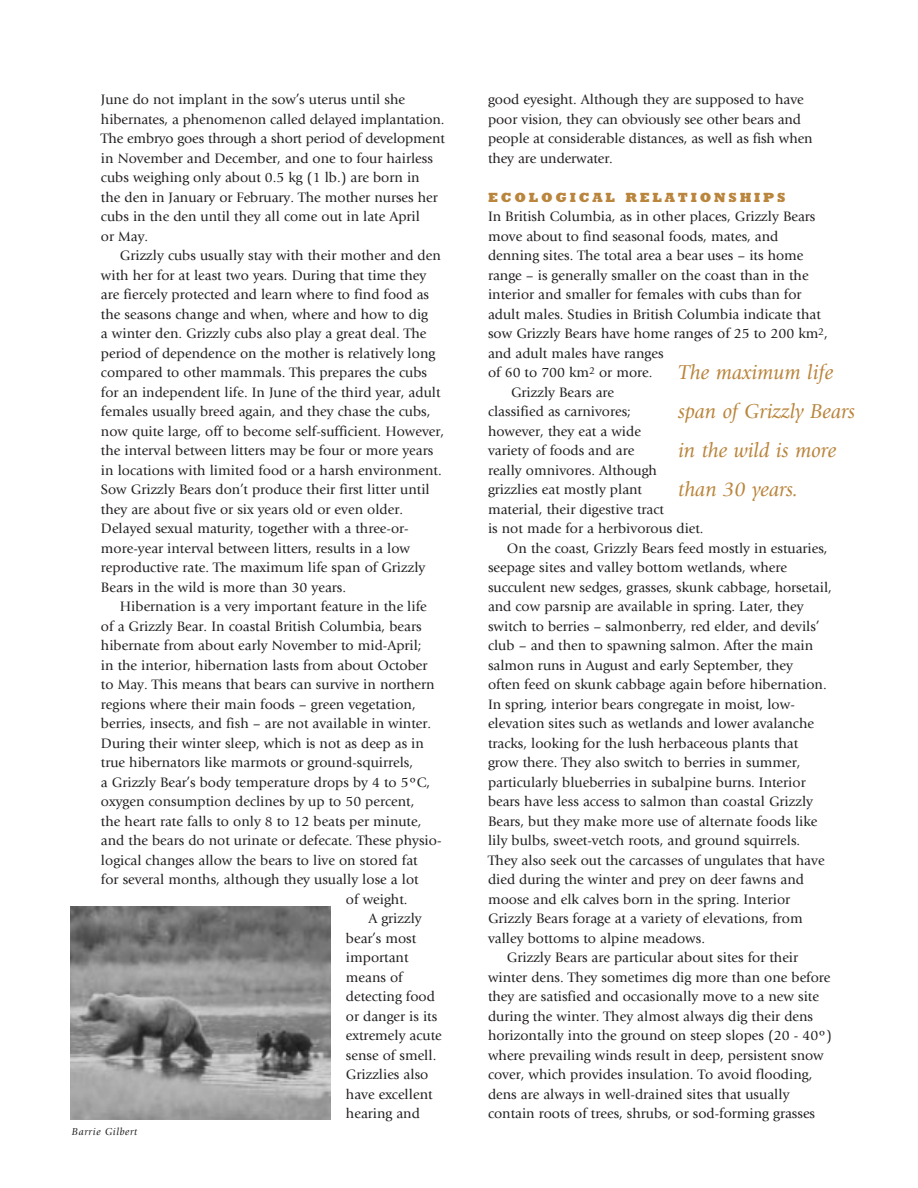
<style>
.page{position:relative;width:918px;height:1188px;background:#fff}
.page>*{position:absolute;margin:0;border:0;box-sizing:border-box;transform-origin:0 0}
.t1{font:italic 21px/39px "Giovanni";color:#ba853d}
.t2{font:14.25px/19.5px "Giovanni";color:#231f20}
.t3{font:800 13.5px "Rockwell";letter-spacing:.205em;color:#ba853d}
.t4{font:italic 10.5px "Giovanni";letter-spacing:.055em;color:#231f20}
</style>
<div class="page">
<img style="left:70px;top:907px;width:261px;height:212px">
<p class="t2" style="left:101px;top:91px;width:345px">June do not implant in the sow’s uterus until she hibernates, a phenomenon called delayed implantation.<br>The embryo goes through a short period of development in November and December, and one to four hairless cubs weighing only about 0.5 kg (1 lb.) are born in<br>the den in January or February. The mother nurses her cubs in the den until they all come out in late April<br>or May.</p>
<p class="t2" style="left:101px;top:247px;width:345px;text-indent:19px">Grizzly cubs usually stay with their mother and den with her for at least two years. During that time they are fiercely protected and learn where to find food as the seasons change and when, where and how to dig<br>a winter den. Grizzly cubs also play a great deal. The period of dependence on the mother is relatively long compared to other mammals. This prepares the cubs for an independent life. In June of the third year, adult females usually breed again, and they chase the cubs, now quite large, off to become self-sufficient. However, the interval between litters may be four or more years in locations with limited food or a harsh environment.<br>Sow Grizzly Bears don’t produce their first litter until they are about five or six years old or even older.<br>Delayed sexual maturity, together with a three-or&shy;more-year interval between litters, results in a low reproductive rate. The maximum life span of Grizzly Bears in the wild is more than 30 years.</p>
<p class="t2" style="left:120px;top:598px;width:308px">Hibernation is a very important feature in the life</p>
<p class="t2" style="left:101px;top:618px;width:322px">of a Grizzly Bear. In coastal British Columbia, bears</p>
<p class="t2" style="left:101px;top:637px;width:322px">hibernate from about early November to mid-April;</p>
<p class="t2" style="left:101px;top:657px;width:328px">in the interior, hibernation lasts from about October</p>
<p class="t2" style="left:101px;top:676px;width:335px">to May. This means that bears can survive in northern</p>
<p class="t2" style="left:101px;top:696px;width:316px">regions where their main foods – green vegetation,</p>
<p class="t2" style="left:101px;top:715px;width:332px">berries, insects, and fish – are not available in winter.</p>
<p class="t2" style="left:101px;top:735px;width:324px">During their winter sleep, which is not as deep as in</p>
<p class="t2" style="left:101px;top:754px;width:314px">true hibernators like marmots or ground-squirrels,</p>
<p class="t2" style="left:101px;top:774px;width:331px">a Grizzly Bear’s body temperature drops by 4 to 5ºC,</p>
<p class="t2" style="left:101px;top:793px;width:315px">oxygen consumption declines by up to 50 percent,</p>
<p class="t2" style="left:101px;top:813px;width:322px">the heart rate falls to only 8 to 12 beats per minute,</p>
<p class="t2" style="left:101px;top:832px;width:342px">and the bears do not urinate or defecate. These physio-</p>
<p class="t2" style="left:101px;top:852px;width:318px">logical changes allow the bears to live on stored fat</p>
<p class="t2" style="left:101px;top:871px;width:319px">for several months, although they usually lose a lot</p>
<p class="t2" style="left:346px;top:891px;width:63px">of weight.</p>
<p class="t2" style="left:368px;top:910px;width:55px">A grizzly</p>
<p class="t2" style="left:346px;top:930px;width:72px">bear’s most</p>
<p class="t2" style="left:346px;top:949px;width:64px">important</p>
<p class="t2" style="left:346px;top:969px;width:58px">means of</p>
<p class="t2" style="left:346px;top:988px;width:91px">detecting food</p>
<p class="t2" style="left:346px;top:1008px;width:93px">or danger is its</p>
<p class="t2" style="left:346px;top:1027px;width:97px">extremely acute</p>
<p class="t2" style="left:346px;top:1047px;width:92px">sense of smell.</p>
<p class="t2" style="left:346px;top:1066px;width:84px">Grizzlies also</p>
<p class="t2" style="left:346px;top:1086px;width:88px">have excellent</p>
<p class="t2" style="left:346px;top:1105px;width:75px">hearing and</p>
<p class="t4" style="left:72px;top:1128px;width:67px">Barrie Gilbert</p>
<p class="t2" style="left:488px;top:91px;width:326px">good eyesight. Although they are supposed to have poor vision, they can obviously see other bears and people at considerable distances, as well as fish when they are underwater.</p>
<p class="t3" style="left:488px;top:193px;width:299px">ECOLOGICAL RELATIONSHIPS</p>
<p class="t2" style="left:488px;top:208px;width:329px">In British Columbia, as in other places, Grizzly Bears</p>
<p class="t2" style="left:488px;top:228px;width:292px">move about to find seasonal foods, mates, and</p>
<p class="t2" style="left:488px;top:247px;width:317px">denning sites. The total area a bear uses – its home</p>
<p class="t2" style="left:488px;top:267px;width:322px">range – is generally smaller on the coast than in the</p>
<p class="t2" style="left:488px;top:286px;width:315px">interior and smaller for females with cubs than for</p>
<p class="t2" style="left:488px;top:306px;width:334px">adult males. Studies in British Columbia indicate that</p>
<p class="t2" style="left:488px;top:325px;width:341px">sow Grizzly Bears have home ranges of 25 to 200 km<sup>2</sup>,</p>
<p class="t2" style="left:488px;top:345px;width:177px">and adult males have ranges</p>
<p class="t2" style="left:488px;top:364px;width:166px">of 60 to 700 km<sup>2</sup> or more.</p>
<p class="t2" style="left:511px;top:384px;width:105px">Grizzly Bears are</p>
<p class="t2" style="left:488px;top:403px;width:144px">classified as carnivores;</p>
<p class="t2" style="left:488px;top:423px;width:154px">however, they eat a wide</p>
<p class="t2" style="left:488px;top:442px;width:148px">variety of foods and are</p>
<p class="t2" style="left:488px;top:462px;width:171px">really omnivores. Although</p>
<p class="t2" style="left:488px;top:481px;width:156px">grizzlies eat mostly plant</p>
<p class="t2" style="left:488px;top:501px;width:178px">material, their digestive tract</p>
<p class="t2" style="left:488px;top:520px;width:217px">is not made for a herbivorous diet.</p>
<p class="t2" style="left:507px;top:540px;width:322px">On the coast, Grizzly Bears feed mostly in estuaries,</p>
<p class="t2" style="left:488px;top:559px;width:301px">seepage sites and valley bottom wetlands, where</p>
<p class="t2" style="left:488px;top:579px;width:345px">succulent new sedges, grasses, skunk cabbage, horsetail,</p>
<p class="t2" style="left:488px;top:598px;width:317px">and cow parsnip are available in spring. Later, they</p>
<p class="t2" style="left:488px;top:618px;width:333px">switch to berries – salmonberry, red elder, and devils’</p>
<p class="t2" style="left:488px;top:637px;width:327px">club – and then to spawning salmon. After the main</p>
<p class="t2" style="left:488px;top:657px;width:306px">salmon runs in August and early September, they</p>
<p class="t2" style="left:488px;top:676px;width:340px">often feed on skunk cabbage again before hibernation.</p>
<p class="t2" style="left:488px;top:696px;width:308px">In spring, interior bears congregate in moist, low-</p>
<p class="t2" style="left:488px;top:715px;width:328px">elevation sites such as wetlands and lower avalanche</p>
<p class="t2" style="left:488px;top:735px;width:312px">tracks, looking for the lush herbaceous plants that</p>
<p class="t2" style="left:488px;top:754px;width:314px">grow there. They also switch to berries in summer,</p>
<p class="t2" style="left:488px;top:774px;width:319px">particularly blueberries in subalpine burns. Interior</p>
<p class="t2" style="left:488px;top:793px;width:327px">bears have less access to salmon than coastal Grizzly</p>
<p class="t2" style="left:488px;top:813px;width:331px">Bears, but they make more use of alternate foods like</p>
<p class="t2" style="left:488px;top:832px;width:314px">lily bulbs, sweet-vetch roots, and ground squirrels.</p>
<p class="t2" style="left:488px;top:852px;width:338px">They also seek out the carcasses of ungulates that have</p>
<p class="t2" style="left:488px;top:871px;width:318px">died during the winter and prey on deer fawns and</p>
<p class="t2" style="left:488px;top:891px;width:304px">moose and elk calves born in the spring. Interior</p>
<p class="t2" style="left:488px;top:910px;width:316px">Grizzly Bears forage at a variety of elevations, from</p>
<p class="t2" style="left:488px;top:930px;width:219px">valley bottoms to alpine meadows.</p>
<p class="t2" style="left:507px;top:949px;width:293px">Grizzly Bears are particular about sites for their</p>
<p class="t2" style="left:488px;top:969px;width:344px">winter dens. They sometimes dig more than one before</p>
<p class="t2" style="left:488px;top:988px;width:333px">they are satisfied and occasionally move to a new site</p>
<p class="t2" style="left:488px;top:1008px;width:327px">during the winter. They almost always dig their dens</p>
<p class="t2" style="left:488px;top:1027px;width:346px">horizontally into the ground on steep slopes (20 - 40º)</p>
<p class="t2" style="left:488px;top:1047px;width:337px">where prevailing winds result in deep, persistent snow</p>
<p class="t2" style="left:488px;top:1066px;width:326px">cover, which provides insulation. To avoid flooding,</p>
<p class="t2" style="left:488px;top:1086px;width:303px">dens are always in well-drained sites that usually</p>
<p class="t2" style="left:488px;top:1105px;width:329px">contain roots of trees, shrubs, or sod-forming grasses</p>
<h1 class="t1" style="left:678px;top:354px;width:179px">The maximum life span of Grizzly Bears in the wild is more than 30 years.</h1>
</div>
